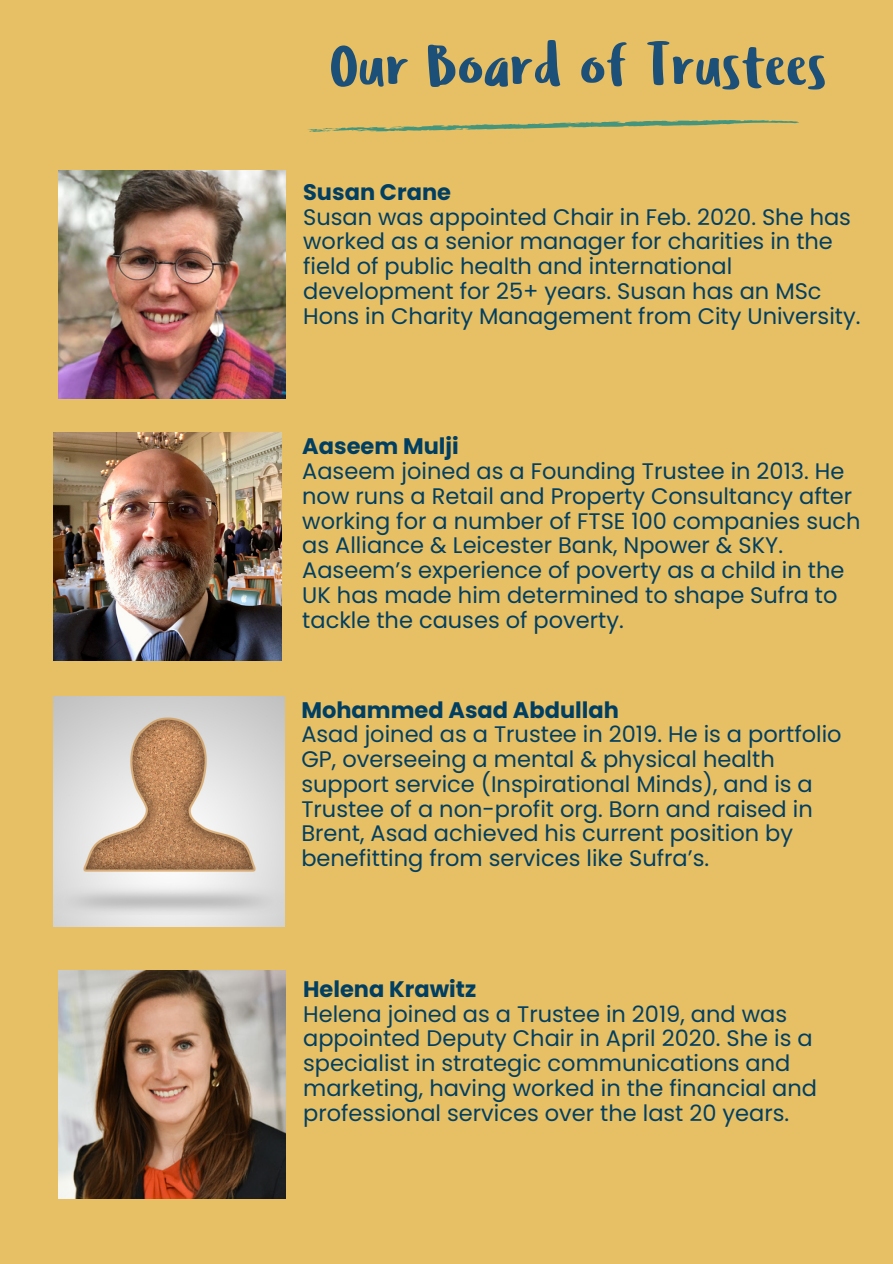
<style>
.page{position:relative;width:893px;height:1264px;background:#fff}
.page>*{position:absolute;margin:0;border:0;box-sizing:border-box;transform-origin:0 0}
.t1{font:59.55px "Ludicrous";color:#1c5079}
.t2{font:22.5px/24.8px "Poppins";color:#013f62}
.t3{font:700 22.5px "Poppins";color:#013f62}
</style>
<div class="page">
<div style="left:0;top:0;width:892px;height:1263px;background:#e7c065"></div>
<svg style="left:308px;top:120px;width:491px;height:12px"></svg>
<img style="left:58px;top:171px;width:228px;height:227px">
<img style="left:54px;top:433px;width:228px;height:227px">
<img style="left:58px;top:970px;width:228px;height:228px">
<img style="left:54px;top:696px;width:231px;height:230px">
<p class="t1" style="left:330px;top:27px;width:498px">Our Board of Trustees</p>
<p class="t3" style="left:303px;top:176px;width:149px">Susan Crane</p>
<p class="t2" style="left:303px;top:204px;width:559px">Susan was appointed Chair in Feb. 2020. She has worked as a senior manager for charities in the field of public health and international development for 25+ years. Susan has an MSc Hons in Charity Management from City University.</p>
<p class="t3" style="left:302px;top:430px;width:158px">Aaseem Mulji</p>
<p class="t2" style="left:302px;top:459px;width:559px">Aaseem joined as a Founding Trustee in 2013. He now runs a Retail and Property Consultancy after working for a number of FTSE 100 companies such as Alliance &amp; Leicester Bank, Npower &amp; SKY.<br>Aaseem’s experience of poverty as a child in the UK has made him determined to shape Sufra to tackle the causes of poverty.</p>
<p class="t3" style="left:301px;top:694px;width:319px">Mohammed Asad Abdullah</p>
<p class="t2" style="left:301px;top:722px;width:542px">Asad joined as a Trustee in 2019. He is a portfolio GP, overseeing a mental &amp; physical health support service (Inspirational Minds), and is a Trustee of a non-profit org. Born and raised in Brent, Asad achieved his current position by benefitting from services like Sufra’s.</p>
<p class="t3" style="left:303px;top:973px;width:175px">Helena Krawitz</p>
<p class="t2" style="left:303px;top:1001px;width:515px">Helena joined as a Trustee in 2019, and was appointed Deputy Chair in April 2020. She is a specialist in strategic communications and marketing, having worked in the financial and professional services over the last 20 years.</p>
</div>
